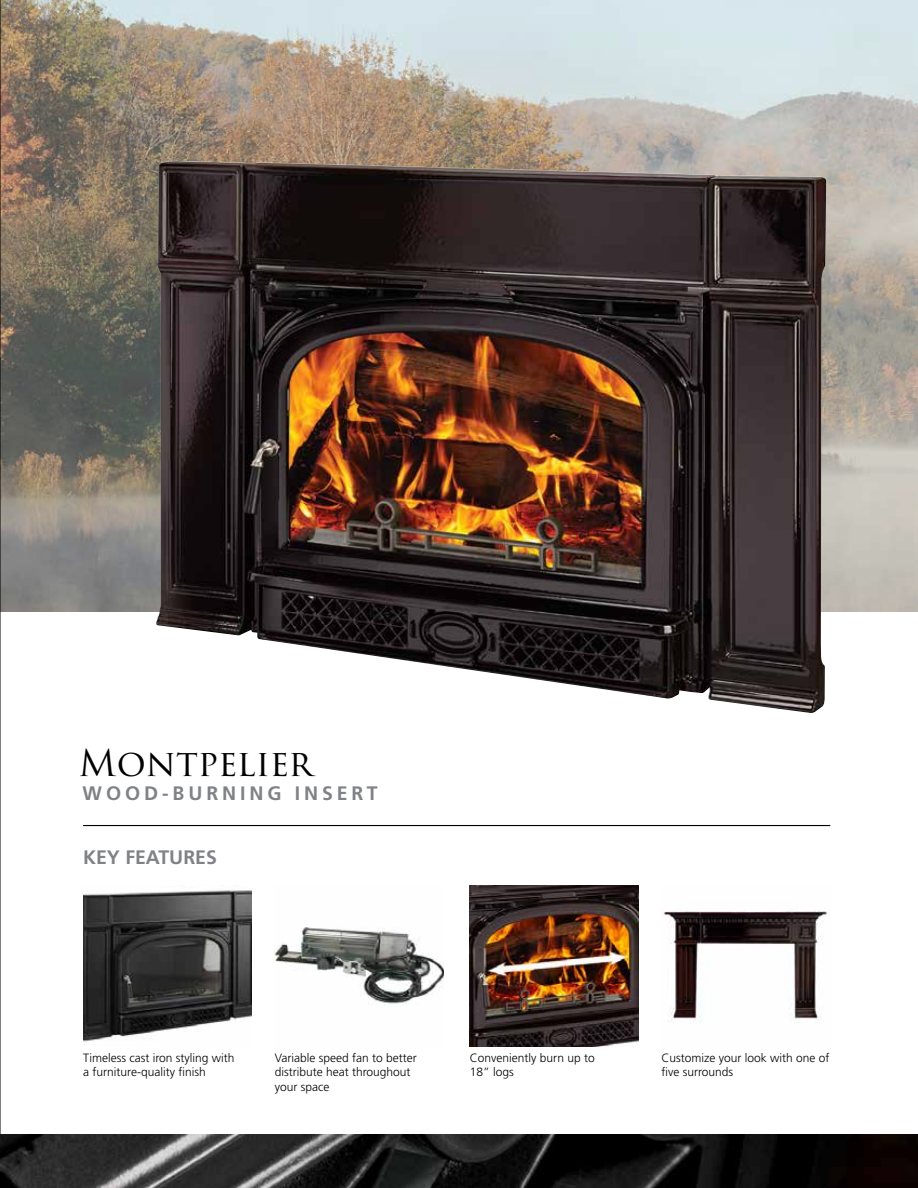
<style>
.page{position:relative;width:918px;height:1188px;background:#fff}
.page>*{position:absolute;margin:0;border:0;box-sizing:border-box;transform-origin:0 0}
.t1{font:36px "Trajan Pro 3";color:#000}
.t2{font:700 19.5px "Frutiger";letter-spacing:.2em;color:#808285}
.t3{font:700 19.5px "Frutiger";color:#808285}
.t4{font:300 12px/14.4px "Frutiger";color:#000}
</style>
<div class="page">
<img style="left:1px;top:0;width:917px;height:612px">
<hr style="left:0;top:0;width:1px;height:1188px;background:#000">
<img style="left:0;top:1134px;width:918px;height:54px">
<hr style="left:83px;top:825px;width:747px;height:1px;background:#000">
<img style="left:83px;top:890px;width:169px;height:152px">
<img style="left:275px;top:927px;width:169px;height:78px">
<img style="left:470px;top:886px;width:169px;height:160px">
<img style="left:155px;top:161px;width:671px;height:552px">
<img style="left:661px;top:910px;width:166px;height:113px">
<h1 class="t1" style="left:79px;top:739px;width:236px">Montpelier</h1>
<h2 class="t2" style="left:83px;top:782px;width:297px">WOOD-BURNING INSERT</h2>
<h2 class="t3" style="left:83px;top:846px;width:135px">KEY FEATURES</h2>
<p class="t4" style="left:83px;top:1051px;width:153px">Timeless cast iron styling with a furniture-quality finish</p>
<p class="t4" style="left:275px;top:1051px;width:144px">Variable speed fan to better distribute heat throughout your space</p>
<p class="t4" style="left:470px;top:1051px;width:126px">Conveniently burn up to<br>18” logs</p>
<p class="t4" style="left:661px;top:1051px;width:170px">Customize your look with one of five surrounds</p>
</div>
